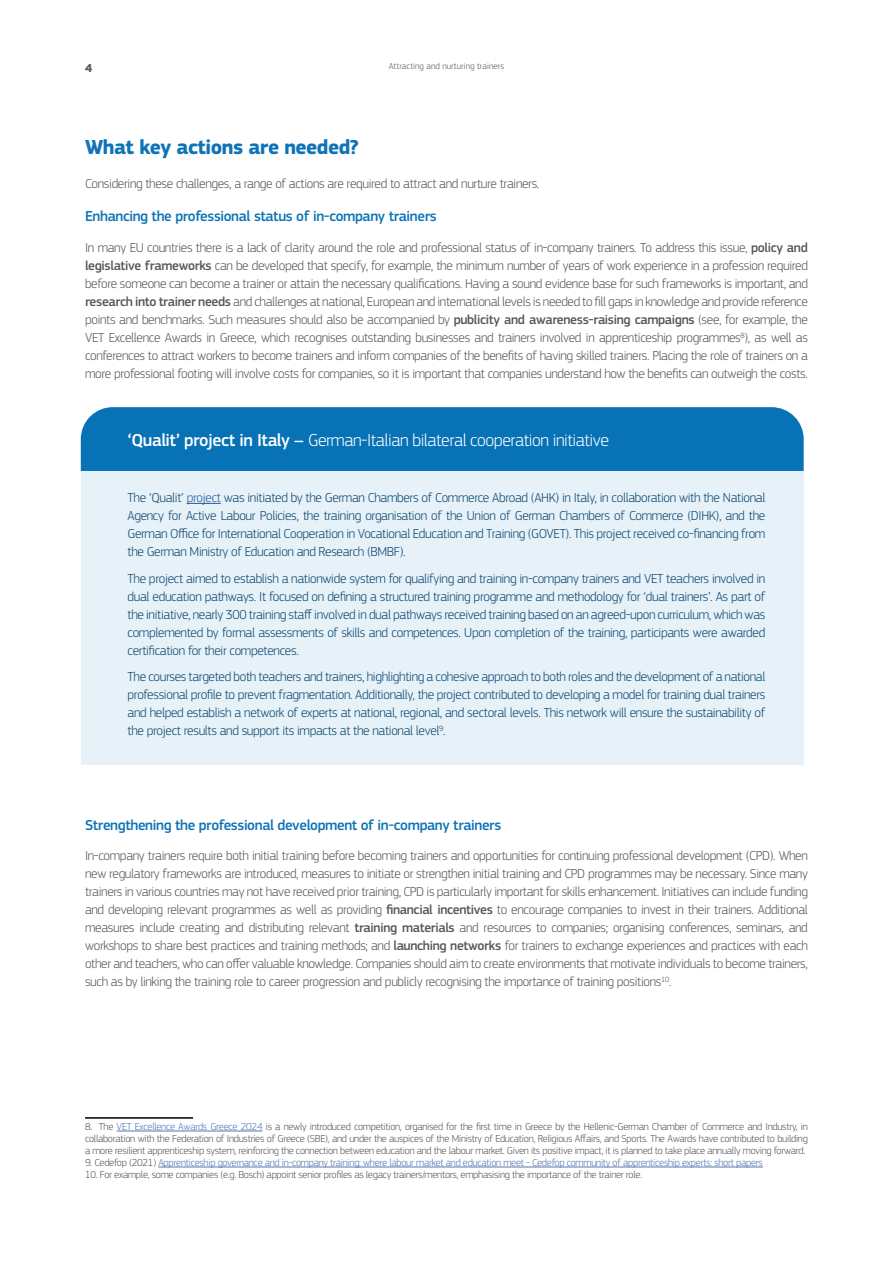
<style>
.page{position:relative;width:893px;height:1263px;background:#fff}
.page>*{position:absolute;margin:0;border:0;box-sizing:border-box;transform-origin:0 0}
.t1{font:700 21px "EC Square Sans Pro";letter-spacing:-.025em;color:#0e73b7}
.t2{font:300 18px "EC Square Sans Pro";letter-spacing:-.025em;color:#fff}
.t3{font:500 15px "EC Square Sans Pro";letter-spacing:-.025em;color:#0e73b7}
.t4{font:300 13.5px/18px "EC Square Sans Pro";letter-spacing:-.025em;color:#575756;text-align:justify}
.t5{font:300 13.5px/18px "EC Square Sans Pro";letter-spacing:-.025em;color:#0c4771;text-align:justify}
.t6{font:700 12px "EC Square Sans Pro";color:#575756}
.t7{font:300 10.5px/12px "EC Square Sans Pro";letter-spacing:-.025em;color:#575756;text-align:justify}
.t8{font:300 10.5px "EC Square Sans Pro";letter-spacing:-.025em;color:#5576af}
.t9{font:300 9px "EC Square Sans Pro";letter-spacing:.01em;color:#575756}
.s1{font-weight:500}
.s2{color:#275b9b}
.s3{color:#5576af}
.s4{color:#575756}
</style>
<div class="page">
<div style="left:81px;top:471px;width:723px;height:293px;background:#e6f1f8"></div>
<div style="left:81px;top:407px;width:723px;height:64px;background:#0772b6"></div>
<hr style="left:187px;top:503px;width:34px;height:1px;background:#275b9b">
<hr style="left:85px;top:1117px;width:108px;height:2px;background:#000">
<hr style="left:117px;top:1131px;width:145px;height:1px;background:#5576af">
<hr style="left:158px;top:1167px;width:605px;height:1px;background:#5576af">
<p class="t6" style="left:85px;top:61px;width:9px">4</p>
<p class="t9" style="left:389px;top:61px;width:117px">Attracting and nurturing trainers</p>
<h1 class="t1" style="left:85px;top:134px;width:275px">What key actions are needed?</h1>
<p class="t4" style="left:85px;top:174px;width:456px">Considering these challenges, a range of actions are required to attract and nurture trainers.</p>
<p class="t3" style="left:85px;top:208px;width:353px">Enhancing the professional status of in-company trainers</p>
<p class="t4" style="left:85px;top:239px;width:724px">In many EU countries there is a lack of clarity around the role and professional status of in-company trainers. To address this issue, <span class="s1">policy and legislative frameworks</span> can be developed that specify, for example, the minimum number of years of work experience in a profession required before someone can become a trainer or attain the necessary qualifications. Having a sound evidence base for such frameworks is important, and <span class="s1">research into trainer needs</span> and challenges at national, European and international levels is needed to fill gaps in knowledge and provide reference points and benchmarks. Such measures should also be accompanied by <span class="s1">publicity and awareness-raising campaigns</span> (see, for example, the VET Excellence Awards in Greece, which recognises outstanding businesses and trainers involved in apprenticeship programmes<sup>8</sup>), as well as conferences to attract workers to become trainers and inform companies of the benefits of having skilled trainers. Placing the role of trainers on a more professional footing will involve costs for companies, so it is important that companies understand how the benefits can outweigh the costs.</p>
<h2 class="t2" style="left:128px;top:429px;width:483px"><span class="s1">‘Qualit’ project in Italy –</span> German-Italian bilateral cooperation initiative</h2>
<p class="t5" style="left:128px;top:488px;width:639px">The ‘Qualit’ <span class="s2">project</span> was initiated by the German Chambers of Commerce Abroad (AHK) in Italy, in collaboration with the National Agency for Active Labour Policies, the training organisation of the Union of German Chambers of Commerce (DIHK), and the German Office for International Cooperation in Vocational Education and Training (GOVET). This project received co-financing from the German Ministry of Education and Research (BMBF).</p>
<p class="t5" style="left:128px;top:569px;width:639px">The project aimed to establish a nationwide system for qualifying and training in-company trainers and VET teachers involved in dual education pathways. It focused on defining a structured training programme and methodology for ‘dual trainers’. As part of the initiative, nearly 300 training staff involved in dual pathways received training based on an agreed-upon curriculum, which was complemented by formal assessments of skills and competences. Upon completion of the training, participants were awarded certification for their competences.</p>
<p class="t5" style="left:128px;top:667px;width:639px">The courses targeted both teachers and trainers, highlighting a cohesive approach to both roles and the development of a national professional profile to prevent fragmentation. Additionally, the project contributed to developing a model for training dual trainers and helped establish a network of experts at national, regional, and sectoral levels. This network will ensure the sustainability of the project results and support its impacts at the national level<sup>9</sup>.</p>
<p class="t3" style="left:85px;top:816px;width:418px">Strengthening the professional development of in-company trainers</p>
<p class="t4" style="left:85px;top:847px;width:724px">In-company trainers require both initial training before becoming trainers and opportunities for continuing professional development (CPD). When new regulatory frameworks are introduced, measures to initiate or strengthen initial training and CPD programmes may be necessary. Since many trainers in various countries may not have received prior training, CPD is particularly important for skills enhancement. Initiatives can include funding and developing relevant programmes as well as providing <span class="s1">financial incentives</span> to encourage companies to invest in their trainers. Additional measures include creating and distributing relevant <span class="s1">training materials</span> and resources to companies; organising conferences, seminars, and workshops to share best practices and training methods; and <span class="s1">launching networks</span> for trainers to exchange experiences and practices with each other and teachers, who can offer valuable knowledge. Companies should aim to create environments that motivate individuals to become trainers, such as by linking the training role to career progression and publicly recognising the importance of training positions<sup>10</sup>.</p>
<p class="t7" style="left:85px;top:1120px;width:724px">8. The <span class="s3">VET Excellence Awards Greece 2024</span> is a newly introduced competition, organised for the first time in Greece by the Hellenic-German Chamber of Commerce and Industry, in collaboration with the Federation of Industries of Greece (SBE), and under the auspices of the Ministry of Education, Religious Affairs, and Sports. The Awards have contributed to building a more resilient apprenticeship system, reinforcing the connection between education and the labour market. Given its positive impact, it is planned to take place annually moving forward.</p>
<p class="t8" style="left:85px;top:1156px;width:679px"><span class="s4">9. Cedefop (2021)</span> Apprenticeship governance and in-company training: where labour market and education meet - Cedefop community of apprenticeship experts: short papers</p>
<p class="t7" style="left:85px;top:1168px;width:559px">10. For example, some companies (e.g. Bosch) appoint senior profiles as legacy trainers/mentors, emphasising the importance of the trainer role.</p>
</div>
